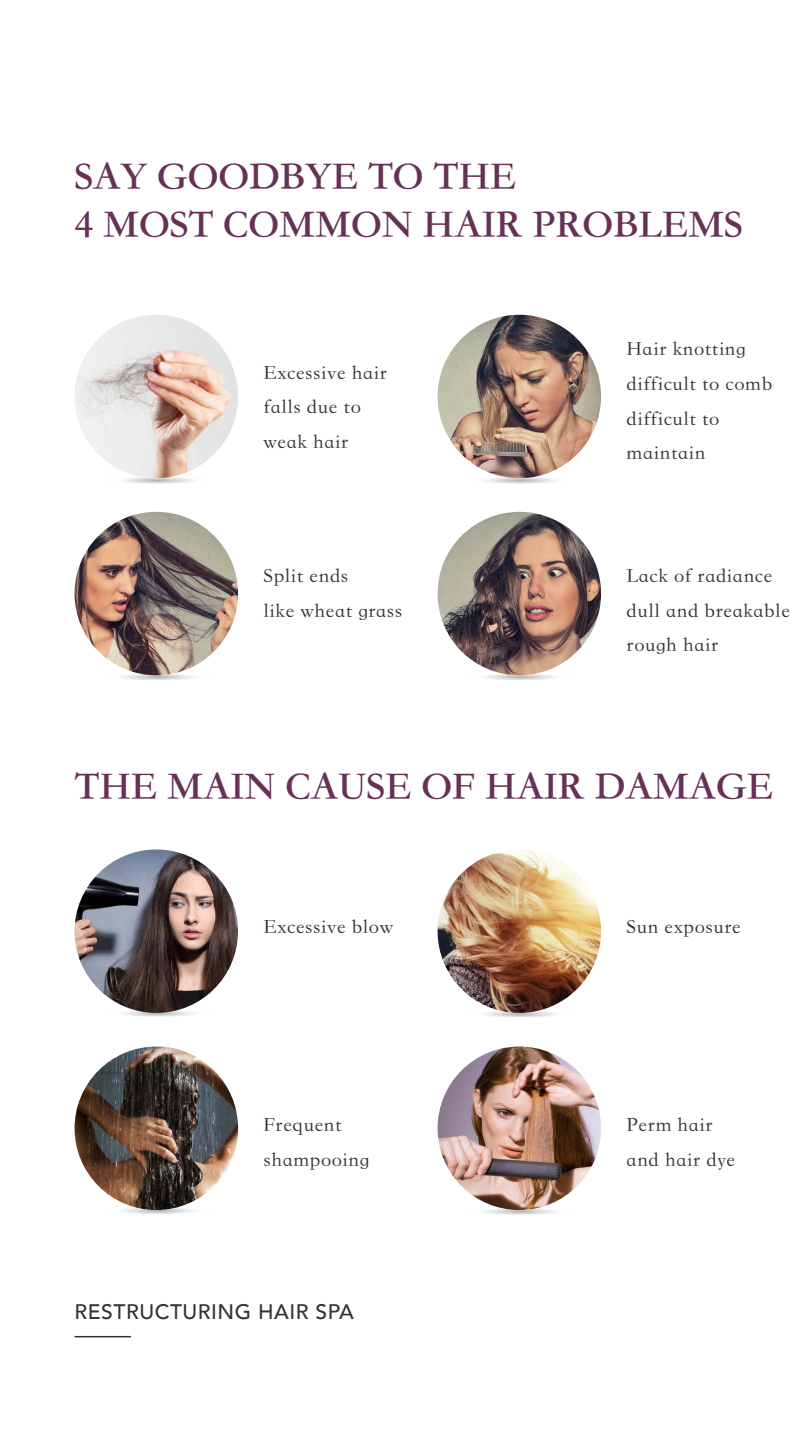
<style>
.page{position:relative;width:810px;height:1440px;background:#fff}
.page>*{position:absolute;margin:0;border:0;box-sizing:border-box;transform-origin:0 0}
.t1{font:39.75px/47.7px "ST Songti TC Bold";color:#663057}
.t2{font:500 21px "Avenir";letter-spacing:.025em;color:#333}
.t3{font:20.25px/34.5px "ST Songti TC Regular";letter-spacing:.025em;color:#333}
</style>
<div class="page">
<svg style="left:122px;top:476px;width:72px;height:8px"></svg>
<svg style="left:123px;top:673px;width:70px;height:7px"></svg>
<svg style="left:485px;top:476px;width:71px;height:8px"></svg>
<svg style="left:485px;top:673px;width:71px;height:7px"></svg>
<svg style="left:122px;top:1009px;width:72px;height:8px"></svg>
<svg style="left:123px;top:1207px;width:70px;height:7px"></svg>
<svg style="left:485px;top:1010px;width:71px;height:7px"></svg>
<svg style="left:485px;top:1207px;width:71px;height:8px"></svg>
<img style="left:75px;top:512px;width:163px;height:163px;border-radius:82px">
<img style="left:438px;top:315px;width:163px;height:163px;border-radius:82px">
<img style="left:438px;top:512px;width:163px;height:163px;border-radius:82px">
<img style="left:75px;top:315px;width:163px;height:163px;border-radius:82px">
<img style="left:75px;top:1047px;width:163px;height:163px;border-radius:82px">
<img style="left:438px;top:849px;width:163px;height:164px;border-radius:82px">
<img style="left:438px;top:1047px;width:163px;height:163px;border-radius:82px">
<img style="left:75px;top:849px;width:163px;height:164px;border-radius:82px">
<hr style="left:75px;top:1336px;width:56px;height:1px;background:#333">
<h1 class="t1" style="left:75px;top:155px;width:670px">SAY GOODBYE TO THE<br>4 MOST COMMON HAIR PROBLEMS</h1>
<p class="t3" style="left:264px;top:356px;width:125px">Excessive hair falls due to weak hair</p>
<p class="t3" style="left:627px;top:332px;width:147px">Hair knotting difficult to comb difficult to maintain</p>
<p class="t3" style="left:264px;top:559px;width:140px">Split ends<br>like wheat grass</p>
<p class="t3" style="left:627px;top:559px;width:165px">Lack of radiance dull and breakable rough hair</p>
<h1 class="t1" style="left:75px;top:765px;width:700px">THE MAIN CAUSE OF HAIR DAMAGE</h1>
<p class="t3" style="left:264px;top:910px;width:131px">Excessive blow</p>
<p class="t3" style="left:627px;top:910px;width:116px">Sun exposure</p>
<p class="t3" style="left:264px;top:1108px;width:107px">Frequent shampooing</p>
<p class="t3" style="left:627px;top:1108px;width:110px">Perm hair and hair dye</p>
<p class="t2" style="left:75px;top:1294px;width:281px">RESTRUCTURING HAIR SPA</p>
</div>
